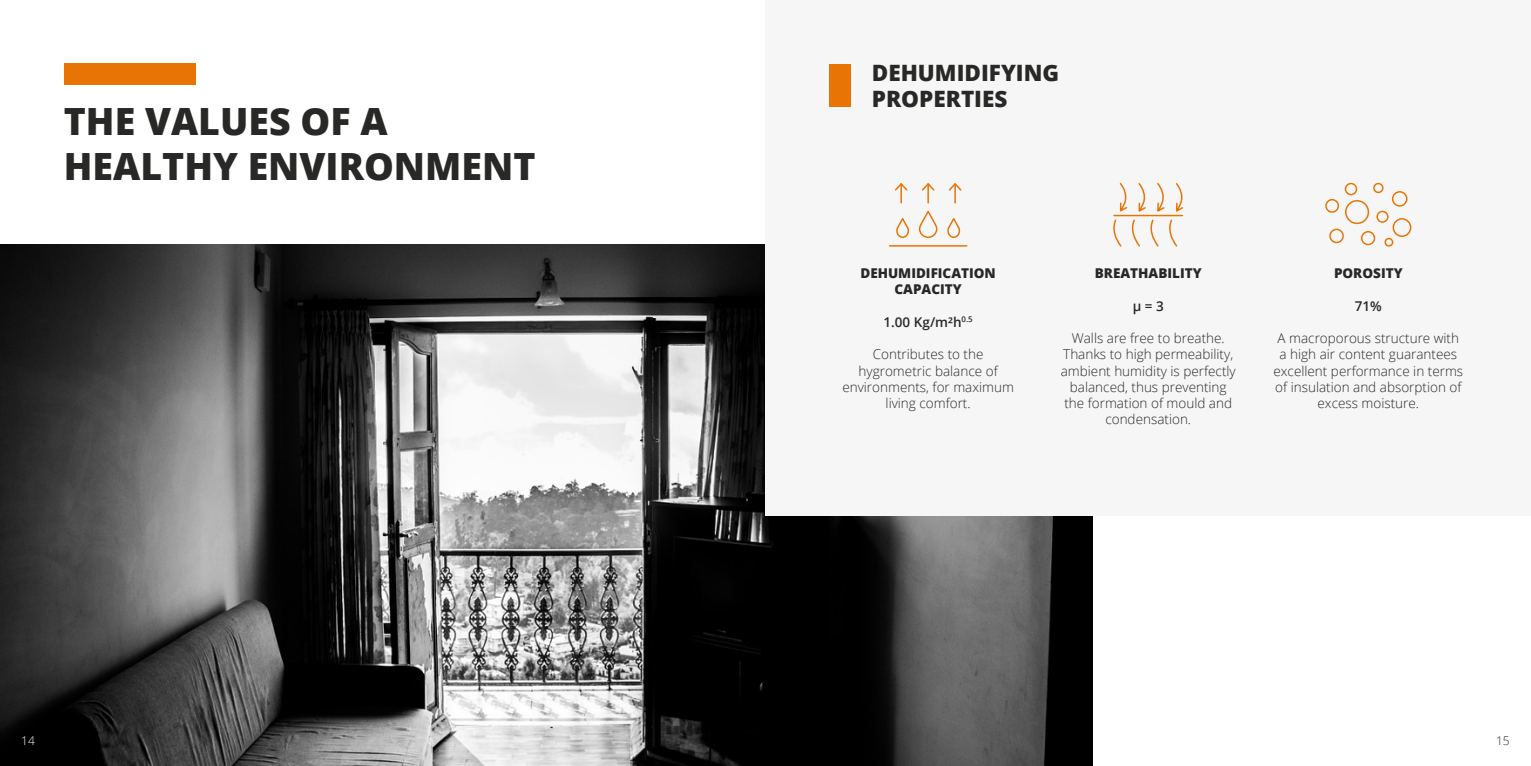
<style>
.page{position:relative;width:1531px;height:766px;background:#fff}
.page>*{position:absolute;margin:0;border:0;box-sizing:border-box;transform-origin:0 0}
.t1{font:800 37.5px/45px "Open Sans";color:#282827}
.t2{font:800 22.5px/25.5px "Open Sans";color:#282827}
.t3{font:300 13.5px/16.2px "Open Sans";color:#282827;text-align:center}
.t4{font:800 13.5px/16.2px "Open Sans";color:#282827;text-align:center}
.t5{font:600 13.5px "Open Sans";color:#282827}
.t6{font:300 12px "Open Sans";color:#fff}
.t7{font:300 12px "Open Sans";color:#282827}
</style>
<div class="page">
<img style="left:0;top:244px;width:1093px;height:521px">
<div style="left:765px;top:0;width:766px;height:515px;background:#f6f6f6"></div>
<div style="left:829px;top:64px;width:21px;height:42px;background:#e97406"></div>
<svg style="left:1113px;top:182px;width:71px;height:65px"></svg>
<div style="left:1392px;top:191px;width:15px;height:16px;border:2px solid #e97406;border-radius:50%"></div>
<div style="left:1376px;top:211px;width:12px;height:12px;border:2px solid #e97406;border-radius:50%"></div>
<div style="left:1392px;top:218px;width:19px;height:19px;border:2px solid #e97406;border-radius:50%"></div>
<div style="left:1373px;top:183px;width:10px;height:10px;border:2px solid #e97406;border-radius:50%"></div>
<div style="left:1345px;top:200px;width:24px;height:24px;border:2px solid #e97406;border-radius:50%"></div>
<div style="left:1361px;top:231px;width:14px;height:14px;border:2px solid #e97406;border-radius:50%"></div>
<div style="left:1344px;top:183px;width:13px;height:12px;border:2px solid #e97406;border-radius:50%"></div>
<div style="left:1329px;top:228px;width:15px;height:15px;border:2px solid #e97406;border-radius:50%"></div>
<div style="left:1325px;top:199px;width:14px;height:14px;border:2px solid #e97406;border-radius:50%"></div>
<div style="left:1384px;top:238px;width:9px;height:8px;border:2px solid #e97406;border-radius:50%"></div>
<svg style="left:895px;top:183px;width:67px;height:55px"></svg>
<hr style="left:889px;top:245px;width:78px;height:1px;background:#e97406">
<div style="left:64px;top:64px;width:132px;height:21px;background:#e97406"></div>
<h1 class="t1" style="left:64px;top:97px;width:473px">THE VALUES OF A<br>HEALTHY ENVIRONMENT</h1>
<h2 class="t2" style="left:872px;top:59px;width:189px">DEHUMIDIFYING<br>PROPERTIES</h2>
<p class="t4" style="left:860px;top:264px;width:137px">DEHUMIDIFICATION<br>CAPACITY</p>
<p class="t5" style="left:883px;top:312px;width:91px">1.00 Kg/m²h<sup>0.5</sup></p>
<p class="t3" style="left:842px;top:346px;width:173px">Contributes to the hygrometric balance of environments, for maximum living comfort.</p>
<p class="t4" style="left:1095px;top:264px;width:108px">BREATHABILITY</p>
<p class="t5" style="left:1133px;top:296px;width:33px">μ = 3</p>
<p class="t3" style="left:1061px;top:329px;width:176px">Walls are free to breathe.<br>Thanks to high permeability, ambient humidity is perfectly balanced, thus preventing the formation of mould and condensation.</p>
<p class="t4" style="left:1334px;top:264px;width:70px">POROSITY</p>
<p class="t5" style="left:1355px;top:296px;width:29px">71%</p>
<p class="t3" style="left:1273px;top:329px;width:191px">A macroporous structure with a high air content guarantees excellent performance in terms of insulation and absorption of excess moisture.</p>
<p class="t6" style="left:21px;top:732px;width:15px">14</p>
<p class="t7" style="left:1496px;top:732px;width:15px">15</p>
</div>
